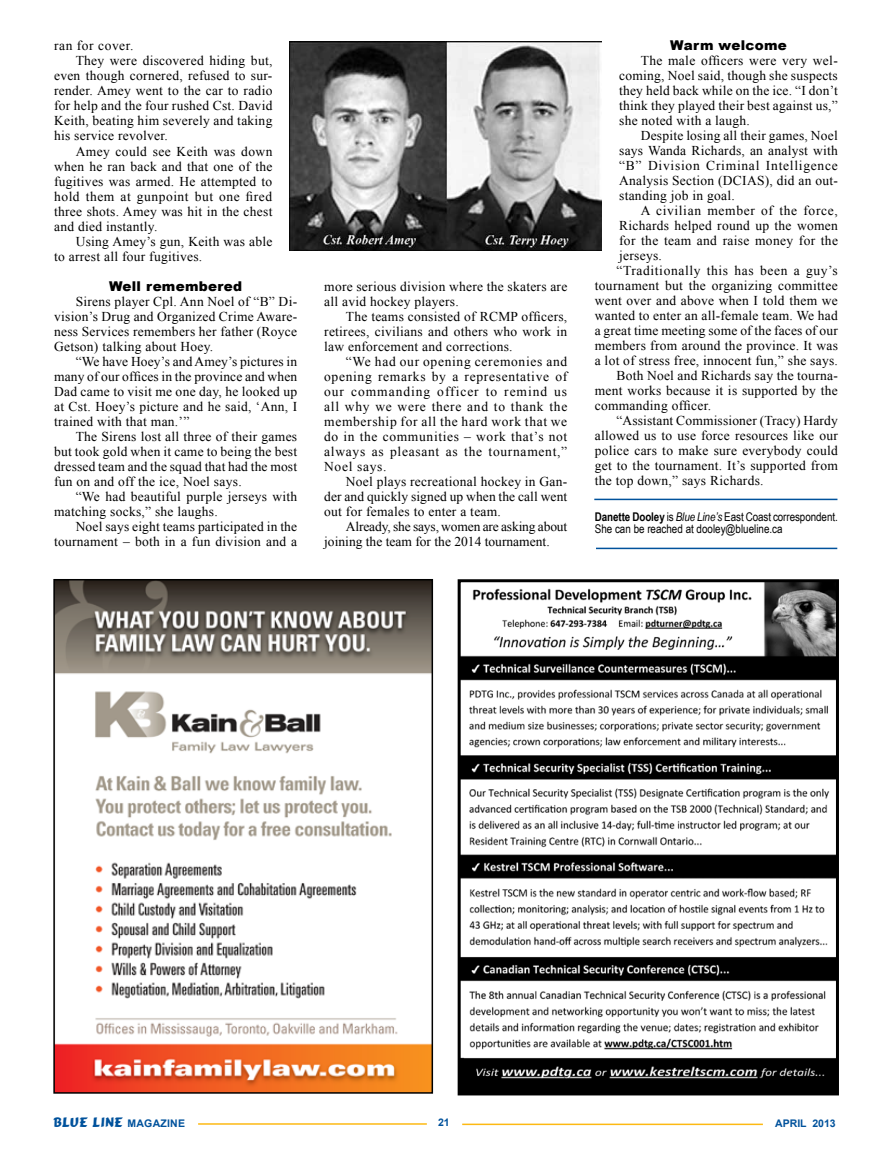
<style>
.page{position:relative;width:878px;height:1175px;background:#fff}
.page>*{position:absolute;margin:0;border:0;box-sizing:border-box;transform-origin:0 0}
.t1{font:13.5px/15px "Times New Roman";letter-spacing:.02em;color:#000;text-align:justify}
.t2{font:13.5px/15px "Times New Roman";color:#000}
.t3{font:13.5px "Times New Roman";letter-spacing:.045em;color:#000}
.t4{font:13.5px "Times New Roman";letter-spacing:.04em;color:#000}
.t5{font:900 13.5px "Arial";letter-spacing:.02em;color:#000}
.t6{font:13.5px "Comic";letter-spacing:.02em;color:#00529c}
.t7{font:12px/12px "Arial Narrow";color:#000}
.t8{font:700 10.5px "Arial";color:#00529c}
.s1{font-weight:700}
.s2{font-style:italic}
.s3{font-family:"Arial";font-weight:700;font-size:10.5px}
</style>
<div class="page">
<hr style="left:462px;top:1123px;width:300px;height:2px;background:#fdb913">
<hr style="left:198px;top:1123px;width:229px;height:1px;background:#fdb913">
<img style="left:56px;top:582px;width:374px;height:508px">
<div style="left:53px;top:579px;width:380px;height:514px;border:2px solid #000"></div>
<img style="left:461px;top:583px;width:373px;height:508px">
<div style="left:457px;top:579px;width:381px;height:516px;border:3px solid #000"></div>
<img style="left:290px;top:41px;width:311px;height:209px">
<hr style="left:596px;top:547px;width:241px;height:2px;background:#00529c">
<hr style="left:594px;top:498px;width:243px;height:2px;background:#00529c">
<p class="t4" style="left:54px;top:37px;width:81px">ran for cover.</p>
<p class="t1" style="left:76px;top:53px;width:198px">They were discovered hiding but,</p>
<p class="t1" style="left:54px;top:68px;width:220px">even though cornered, refused to sur-</p>
<p class="t1" style="left:54px;top:83px;width:220px">render. Amey went to the car to radio</p>
<p class="t1" style="left:54px;top:98px;width:220px">for help and the four rushed Cst. David</p>
<p class="t1" style="left:54px;top:113px;width:220px">Keith, beating him severely and taking</p>
<p class="t1" style="left:54px;top:128px;width:115px">his service revolver.</p>
<p class="t1" style="left:76px;top:143px;width:198px">Amey could see Keith was down</p>
<p class="t1" style="left:54px;top:158px;width:220px">when he ran back and that one of the</p>
<p class="t1" style="left:54px;top:173px;width:220px">fugitives was armed. He attempted to</p>
<p class="t4" style="left:54px;top:187px;width:220px">hold them at gunpoint but one fired</p>
<p class="t1" style="left:54px;top:203px;width:220px">three shots. Amey was hit in the chest</p>
<p class="t1" style="left:54px;top:218px;width:105px">and died instantly.</p>
<p class="t1" style="left:76px;top:233px;width:198px">Using Amey’s gun, Keith was able</p>
<p class="t1" style="left:54px;top:248px;width:150px">to arrest all four fugitives.</p>
<p class="t5" style="left:109px;top:276px;width:134px">Well remembered</p>
<p class="t1" style="left:54px;top:293px;width:245px;text-indent:22px">Sirens player Cpl. Ann Noel of “B” Di&shy;vision’s Drug and Organized Crime Aware&shy;ness Services remembers her father (Royce Getson) talking about Hoey.</p>
<p class="t1" style="left:54px;top:353px;width:245px;text-indent:22px">“We have Hoey’s and Amey’s pictures in many of our offices in the province and when Dad came to visit me one day, he looked up at Cst. Hoey’s picture and he said, ‘Ann, I trained with that man.’”</p>
<p class="t1" style="left:54px;top:428px;width:244px;text-indent:22px">The Sirens lost all three of their games but took gold when it came to being the best dressed team and the squad that had the most fun on and off the ice, Noel says.</p>
<p class="t1" style="left:54px;top:488px;width:245px;text-indent:22px">“We had beautiful purple jerseys with matching socks,” she laughs.</p>
<p class="t1" style="left:54px;top:518px;width:245px;text-align:right">Noel says eight teams participated in the tournament – both in a fun division and a</p>
<p class="t1" style="left:324px;top:279px;width:245px">more serious division where the skaters are all avid hockey players.</p>
<p class="t1" style="left:324px;top:309px;width:244px;text-indent:22px">The teams consisted of RCMP officers, retirees, civilians and others who work in law enforcement and corrections.</p>
<p class="t1" style="left:324px;top:353px;width:245px;text-indent:22px">“We had our opening ceremonies and opening remarks by a representative of our commanding officer to remind us all why we were there and to thank the membership for all the hard work that we do in the communities – work that’s not always as pleasant as the tournament,” Noel says.</p>
<p class="t1" style="left:324px;top:473px;width:245px;text-indent:22px">Noel plays recreational hockey in Gan&shy;der and quickly signed up when the call went out for females to enter a team.</p>
<p class="t2" style="left:324px;top:518px;width:244px;text-indent:22px">Already, she says, women are asking about joining the team for the 2014 tournament.</p>
<p class="t5" style="left:670px;top:36px;width:118px">Warm welcome</p>
<p class="t1" style="left:619px;top:53px;width:220px;text-indent:22px">The male officers were very wel&shy;coming, Noel said, though she suspects they held back while on the ice. “I don’t think they played their best against us,” she noted with a laugh.</p>
<p class="t1" style="left:619px;top:128px;width:220px;text-indent:22px">Despite losing all their games, Noel says Wanda Richards, an analyst with “B” Division Criminal Intelligence Analysis Section (DCIAS), did an out&shy;standing job in goal.</p>
<p class="t3" style="left:640px;top:202px;width:198px">A civilian member of the force,</p>
<p class="t1" style="left:619px;top:218px;width:220px">Richards helped round up the women</p>
<p class="t1" style="left:619px;top:233px;width:220px">for the team and raise money for the</p>
<p class="t1" style="left:619px;top:248px;width:44px">jerseys.</p>
<p class="t3" style="left:616px;top:262px;width:223px">“Traditionally this has been a guy’s</p>
<p class="t1" style="left:594px;top:278px;width:244px">tournament but the organizing committee</p>
<p class="t1" style="left:594px;top:293px;width:244px">went over and above when I told them we</p>
<p class="t1" style="left:594px;top:308px;width:245px">wanted to enter an all-female team. We had</p>
<p class="t1" style="left:594px;top:323px;width:244px">a great time meeting some of the faces of our</p>
<p class="t1" style="left:594px;top:338px;width:245px">members from around the province. It was</p>
<p class="t1" style="left:594px;top:353px;width:245px">a lot of stress free, innocent fun,” she says.</p>
<p class="t1" style="left:616px;top:368px;width:223px">Both Noel and Richards say the tourna-</p>
<p class="t1" style="left:594px;top:383px;width:244px">ment works because it is supported by the</p>
<p class="t1" style="left:594px;top:398px;width:118px">commanding officer.</p>
<p class="t1" style="left:616px;top:413px;width:223px">“Assistant Commissioner (Tracy) Hardy</p>
<p class="t1" style="left:594px;top:428px;width:245px">allowed us to use force resources like our</p>
<p class="t1" style="left:594px;top:443px;width:244px">police cars to make sure everybody could</p>
<p class="t1" style="left:594px;top:458px;width:244px">get to the tournament. It’s supported from</p>
<p class="t1" style="left:594px;top:473px;width:170px">the top down,” says Richards.</p>
<p class="t7" style="left:594px;top:510px;width:244px"><span class="s1">Danette Dooley</span> is <span class="s2">Blue Line’s</span> East Coast correspondent.<br>She can be reached at dooley@blueline.ca</p>
<p class="t6" style="left:53px;top:1113px;width:133px">BLUE LINE <span class="s3">MAGAZINE</span></p>
<p class="t8" style="left:438px;top:1115px;width:13px">21</p>
<p class="t8" style="left:775px;top:1116px;width:62px">APRIL 2013</p>
</div>
